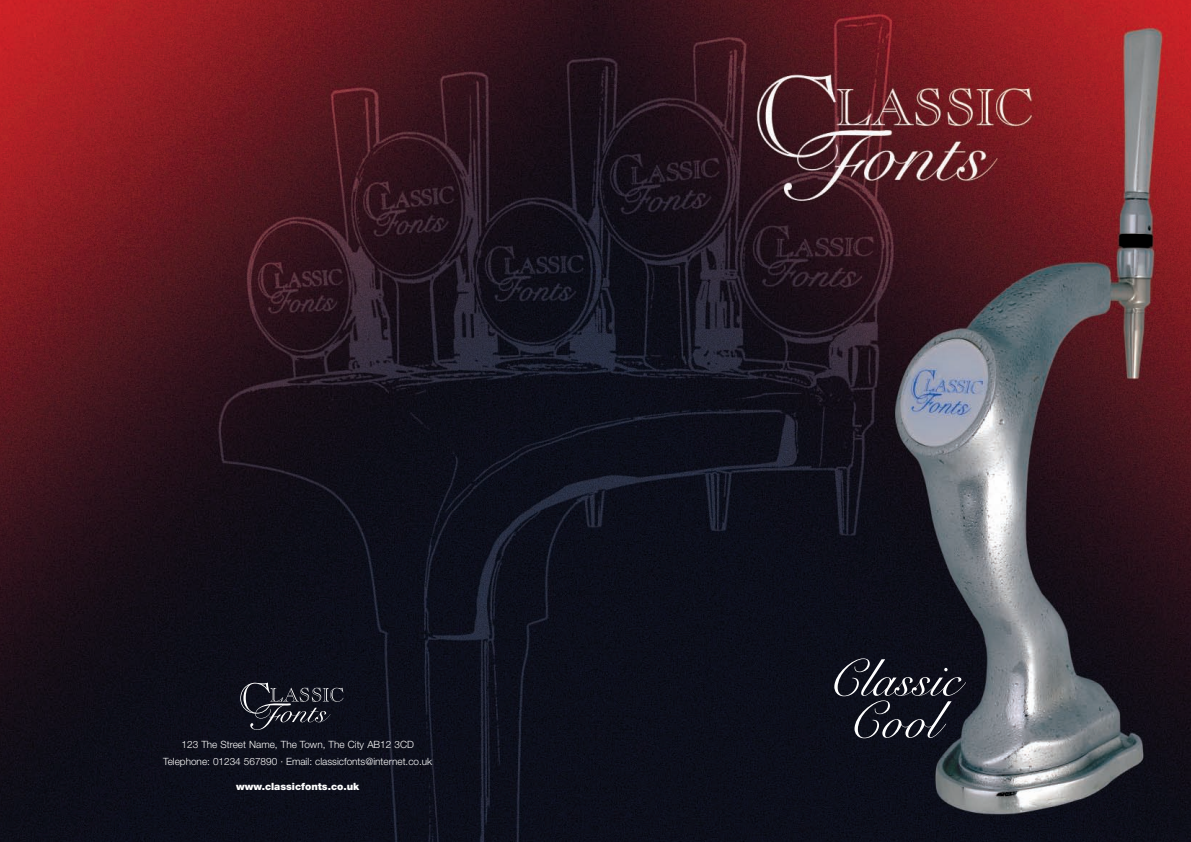
<style>
.page{position:relative;width:1191px;height:842px;background:#fff}
.page>*{position:absolute;margin:0;border:0;box-sizing:border-box;transform-origin:0 0}
.t1{font:52px/42px "Snell Roundhand Script";color:#fff;text-align:center}
.t2{font:300 10px/16.8px "Helvetica Neue";color:#fff;text-align:center}
.t3{font:900 10px "Helvetica Neue";color:#fff}
</style>
<div class="page">
<img style="left:0;top:0;width:1191px;height:842px">
<svg style="left:240px;top:682px;width:103px;height:48px;background:#292a34"></svg>
<p class="t2" style="left:163px;top:737px;width:270px">123 The Street Name, The Town, The City AB12 3CD<br>Telephone: 01234 567890 · Email: classicfonts@internet.co.uk</p>
<p class="t3" style="left:236px;top:783px;width:125px">www.classicfonts.co.uk</p>
<h1 class="t1" style="left:827px;top:665px;width:134px">Classic<br>Cool</h1>
</div>
